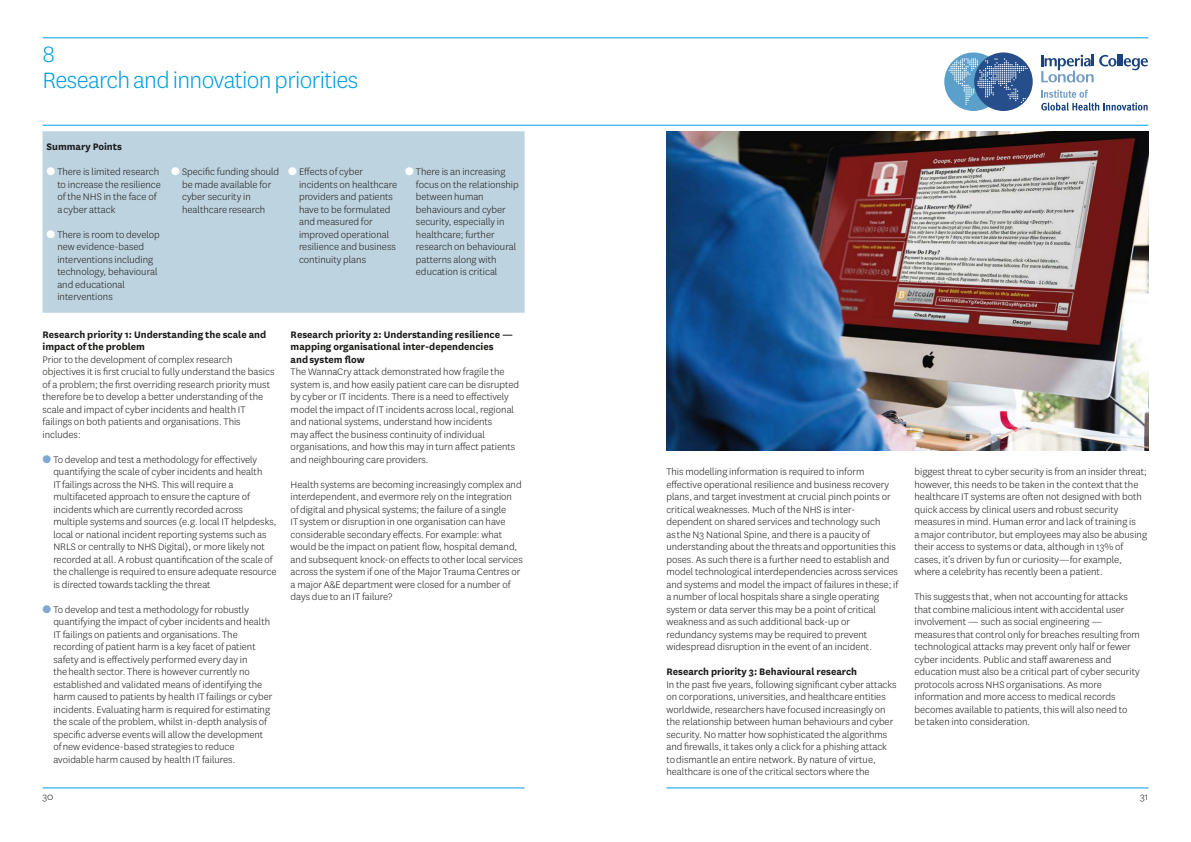
<style>
.page{position:relative;width:1191px;height:842px;background:#fff}
.page>*{position:absolute;margin:0;border:0;box-sizing:border-box;transform-origin:0 0}
._01_Heading{font:300 26px "National";letter-spacing:-.025em;color:#009fe3}
._00_Text_f_o{font:300 11px/12.5px "National";color:#1d1d1b}
._02_Crosshead{font:700 11px/12.5px "National";color:#1d1d1b}
._00_Text_f_o-2{font:700 11px "National";color:#1d1d1b}
.s1{color:#fff}
.s2{color:#81a8d1}
</style>
<div class="page">
<hr style="left:43px;top:125px;width:1105px;height:1px;background:#009fe3">
<hr style="left:43px;top:38px;width:1105px;height:1px;background:#009fe3">
<hr style="left:666px;top:788px;width:482px;height:1px;background:#009fe3">
<hr style="left:43px;top:788px;width:481px;height:1px;background:#009fe3">
<div style="left:944px;top:52px;width:58px;height:59px;background:#5aa0ca;border-radius:50%"></div>
<svg style="left:1041px;top:55px;width:106px;height:27px"></svg>
<svg style="left:1041px;top:90px;width:106px;height:21px"></svg>
<div style="left:974px;top:52px;width:58px;height:59px;background:#264e8a;border-radius:50%"></div>
<svg style="left:948px;top:58px;width:79px;height:47px"></svg>
<div style="left:43px;top:131px;width:481px;height:182px;background:#bed3e0"></div>
<img style="left:666px;top:131px;width:482px;height:319px">
<p class="_01_Heading" style="left:43px;top:38px;width:14px">8</p>
<p class="_01_Heading" style="left:43px;top:64px;width:317px">Research and innovation priorities</p>
<p class="_00_Text_f_o-2" style="left:47px;top:139px;width:77px">Summary Points</p>
<p class="_00_Text_f_o" style="left:57px;top:165px;width:105px;text-indent:-11px"><span class="s1">●</span> There is limited research to increase the resilience of the NHS in the face of a cyber attack</p>
<p class="_00_Text_f_o" style="left:57px;top:228px;width:104px;text-indent:-11px"><span class="s1">●</span> There is room to develop new evidence-based interventions including technology, behavioural and educational interventions</p>
<p class="_00_Text_f_o" style="left:182px;top:165px;width:99px;text-indent:-11px"><span class="s1">●</span> Specific funding should be made available for cyber security in healthcare research</p>
<p class="_00_Text_f_o" style="left:299px;top:165px;width:100px;text-indent:-11px"><span class="s1">●</span> Effects of cyber incidents on healthcare providers and patients have to be formulated and measured for improved operational resilience and business continuity plans</p>
<p class="_00_Text_f_o" style="left:416px;top:165px;width:104px;text-indent:-11px"><span class="s1">●</span> There is an increasing focus on the relationship between human behaviours and cyber security, especially in healthcare; further research on behavioural patterns along with education is critical</p>
<p class="_02_Crosshead" style="left:43px;top:327px;width:225px">Research priority 1: Understanding the scale and impact of the problem</p>
<p class="_00_Text_f_o" style="left:43px;top:353px;width:233px">Prior to the development of complex research objectives it is first crucial to fully understand the basics of a problem; the first overriding research priority must therefore be to develop a better understanding of the scale and impact of cyber incidents and health IT failings on both patients and organisations. This includes:</p>
<p class="_00_Text_f_o" style="left:53px;top:453px;width:225px;text-indent:-11px"><span class="s2">●</span> To develop and test a methodology for effectively quantifying the scale of cyber incidents and health<br>IT failings across the NHS. This will require a multifaceted approach to ensure the capture of incidents which are currently recorded across multiple systems and sources (e.g. local IT helpdesks, local or national incident reporting systems such as NRLS or centrally to NHS Digital), or more likely not recorded at all. A robust quantification of the scale of the challenge is required to ensure adequate resource is directed towards tackling the threat</p>
<p class="_00_Text_f_o" style="left:53px;top:603px;width:220px;text-indent:-11px"><span class="s2">●</span> To develop and test a methodology for robustly quantifying the impact of cyber incidents and health IT failings on patients and organisations. The recording of patient harm is a key facet of patient safety and is effectively performed every day in<br>the health sector. There is however currently no established and validated means of identifying the harm caused to patients by health IT failings or cyber incidents. Evaluating harm is required for estimating the scale of the problem, whilst in-depth analysis of specific adverse events will allow the development of new evidence-based strategies to reduce avoidable harm caused by health IT failures.</p>
<p class="_02_Crosshead" style="left:291px;top:327px;width:224px">Research priority 2: Understanding resilience — mapping organisational inter-dependencies and system flow</p>
<p class="_00_Text_f_o" style="left:291px;top:365px;width:230px">The WannaCry attack demonstrated how fragile the system is, and how easily patient care can be disrupted by cyber or IT incidents. There is a need to effectively model the impact of IT incidents across local, regional and national systems, understand how incidents<br>may affect the business continuity of individual organisations, and how this may in turn affect patients and neighbouring care providers.</p>
<p class="_00_Text_f_o" style="left:291px;top:478px;width:234px">Health systems are becoming increasingly complex and interdependent, and evermore rely on the integration of digital and physical systems; the failure of a single<br>IT system or disruption in one organisation can have considerable secondary effects. For example: what would be the impact on patient flow, hospital demand, and subsequent knock-on effects to other local services across the system if one of the Major Trauma Centres or a major A&amp;E department were closed for a number of days due to an IT failure?</p>
<p class="_00_Text_f_o" style="left:666px;top:465px;width:233px">This modelling information is required to inform effective operational resilience and business recovery plans, and target investment at crucial pinch points or critical weaknesses. Much of the NHS is inter&shy;dependent on shared services and technology such<br>as the N3 National Spine, and there is a paucity of understanding about the threats and opportunities this poses. As such there is a further need to establish and model technological interdependencies across services and systems and model the impact of failures in these; if a number of local hospitals share a single operating system or data server this may be a point of critical weakness and as such additional back-up or redundancy systems may be required to prevent widespread disruption in the event of an incident.</p>
<p class="_02_Crosshead" style="left:666px;top:665px;width:192px">Research priority 3: Behavioural research</p>
<p class="_00_Text_f_o" style="left:666px;top:678px;width:232px">In the past five years, following significant cyber attacks on corporations, universities, and healthcare entities worldwide, researchers have focused increasingly on the relationship between human behaviours and cyber security. No matter how sophisticated the algorithms and firewalls, it takes only a click for a phishing attack to dismantle an entire network. By nature of virtue, healthcare is one of the critical sectors where the</p>
<p class="_00_Text_f_o" style="left:914px;top:465px;width:234px">biggest threat to cyber security is from an insider threat; however, this needs to be taken in the context that the healthcare IT systems are often not designed with both quick access by clinical users and robust security measures in mind. Human error and lack of training is<br>a major contributor, but employees may also be abusing their access to systems or data, although in 13% of cases, it’s driven by fun or curiosity—for example, where a celebrity has recently been a patient.</p>
<p class="_00_Text_f_o" style="left:914px;top:590px;width:227px">This suggests that, when not accounting for attacks that combine malicious intent with accidental user involvement — such as social engineering — measures that control only for breaches resulting from technological attacks may prevent only half or fewer cyber incidents. Public and staff awareness and education must also be a critical part of cyber security protocols across NHS organisations. As more information and more access to medical records becomes available to patients, this will also need to be taken into consideration.</p>
<p class="_00_Text_f_o" style="left:43px;top:790px;width:13px">30</p>
<p class="_00_Text_f_o" style="left:1140px;top:790px;width:10px">31</p>
</div>
